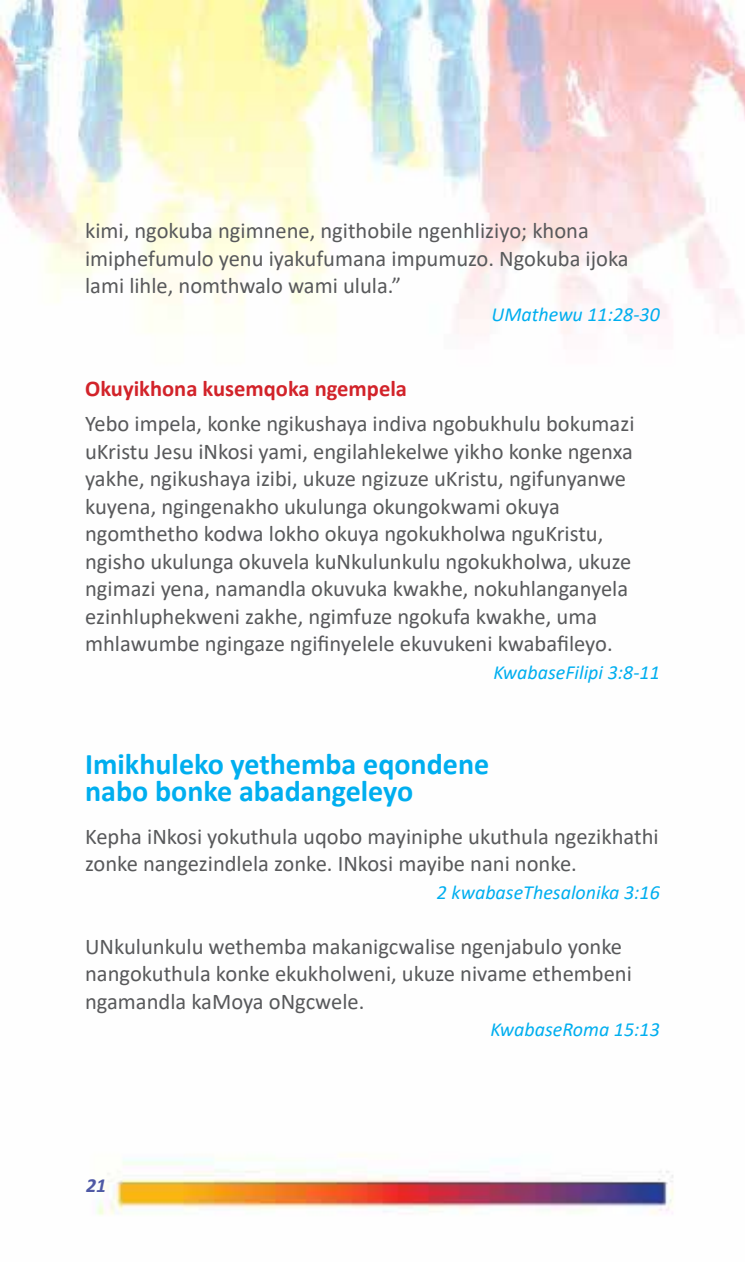
<style>
.page{position:relative;width:745px;height:1262px;background:#fff}
.page>*{position:absolute;margin:0;border:0;box-sizing:border-box;transform-origin:0 0}
.t1{font:700 30px/27.5px "Calibri";color:#00aeef}
.t2{font:22.5px/27.5px "Calibri";color:#58595b}
.t3{font:700 22.5px "Calibri";color:#d2232a}
.t4{font:italic 20px "Calibri";color:#00aeef}
.t5{font:italic 700 20px "Calibri";color:#4e59a5}
</style>
<div class="page">
<img style="left:0;top:0;width:744px;height:1216px">
<p class="t2" style="left:85px;top:217px;width:544px">kimi, ngokuba ngimnene, ngithobile ngenhliziyo; khona imiphefumulo yenu iyakufumana impumuzo. Ngokuba ijoka lami lihle, nomthwalo wami ulula.”</p>
<p class="t4" style="left:491px;top:300px;width:170px">UMathewu 11:28-30</p>
<p class="t3" style="left:85px;top:372px;width:323px">Okuyikhona kusemqoka ngempela</p>
<p class="t2" style="left:85px;top:409px;width:550px">Yebo impela, konke ngikushaya indiva ngobukhulu bokumazi uKristu Jesu iNkosi yami, engilahlekelwe yikho konke ngenxa yakhe, ngikushaya izibi, ukuze ngizuze uKristu, ngifunyanwe kuyena, ngingenakho ukulunga okungokwami okuya ngomthetho kodwa lokho okuya ngokukholwa nguKristu, ngisho ukulunga okuvela kuNkulunkulu ngokukholwa, ukuze ngimazi yena, namandla okuvuka kwakhe, nokuhlanganyela ezinhluphekweni zakhe, ngimfuze ngokufa kwakhe, uma mhlawumbe ngingaze ngifinyelele ekuvukeni kwabafileyo.</p>
<p class="t4" style="left:493px;top:658px;width:168px">KwabaseFilipi 3:8-11</p>
<h1 class="t1" style="left:85px;top:749px;width:405px">Imikhuleko yethemba eqondene nabo bonke abadangeleyo</h1>
<p class="t2" style="left:85px;top:822px;width:574px">Kepha iNkosi yokuthula uqobo mayiniphe ukuthula ngezikhathi zonke nangezindlela zonke. INkosi mayibe nani nonke.</p>
<p class="t4" style="left:436px;top:878px;width:224px">2 kwabaseThesalonika 3:16</p>
<p class="t2" style="left:85px;top:932px;width:548px">UNkulunkulu wethemba makanigcwalise ngenjabulo yonke nangokuthula konke ekukholweni, ukuze nivame ethembeni ngamandla kaMoya oNgcwele.</p>
<p class="t4" style="left:490px;top:1015px;width:171px">KwabaseRoma 15:13</p>
<p class="t5" style="left:86px;top:1171px;width:22px">21</p>
</div>
